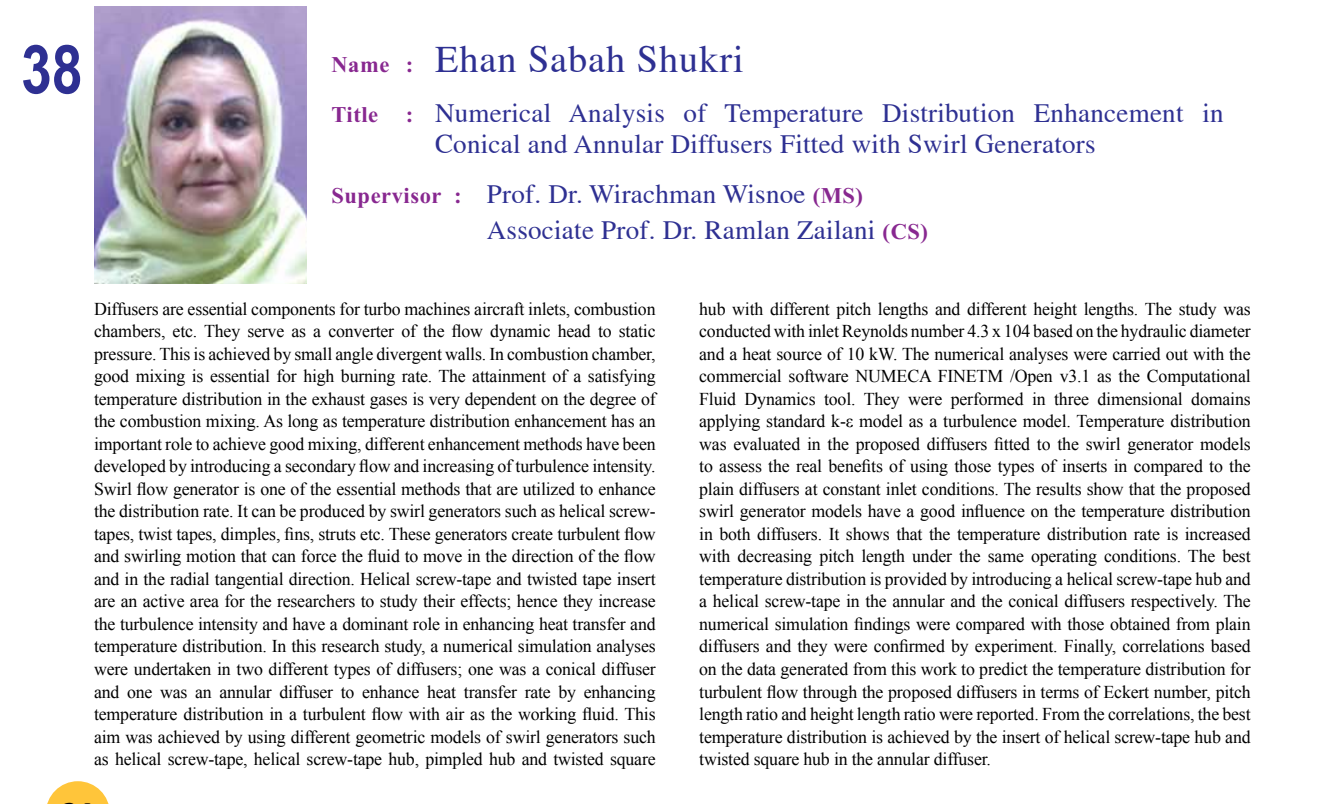
<style>
.page{position:relative;width:1340px;height:804px;background:#fff}
.page>*{position:absolute;margin:0;border:0;box-sizing:border-box;transform-origin:0 0}
.t1{font:700 67.5px "Arial";color:#2e3092;scale:.82 1}
.t2{font:38.25px "Times";letter-spacing:.025em;color:#2e3092}
.t3{font:27px/31.5px "Times";letter-spacing:.01em;color:#2e3092}
.t4{font:18px/22.5px "Times New Roman";letter-spacing:-.01em;color:#000;text-align:justify}
.s1{font-family:"Times New Rom B";font-size:22.5px;color:#882890}
</style>
<div class="page">
<svg style="left:47px;top:781px;width:61px;height:22px"></svg>
<img style="left:94px;top:7px;width:212px;height:276px">
<h1 class="t1" style="left:21px;top:25px;width:77px">38</h1>
<h2 class="t2" style="left:331px;top:38px;width:414px"><span class="s1">Name :</span> Ehan Sabah Shukri</h2>
<h3 class="t3" style="left:435px;top:97px;width:790px;text-indent:-104px"><span class="s1">Title :</span> Numerical Analysis of Temperature Distribution Enhancement in<br>Conical and Annular Diffusers Fitted with Swirl Generators</h3>
<h3 class="t3" style="left:487px;top:176px;width:443px;line-height:36px;text-indent:-155px"><span class="s1">Supervisor :</span> Prof. Dr. Wirachman Wisnoe <span class="s1">(MS)<br></span>Associate Prof. Dr. Ramlan Zailani <span class="s1">(CS)</span></h3>
<p class="t4" style="left:94px;top:297px;width:563px">Diffusers are essential components for turbo machines aircraft inlets, combustion chambers, etc. They serve as a converter of the flow dynamic head to static pressure. This is achieved by small angle divergent walls. In combustion chamber, good mixing is essential for high burning rate. The attainment of a satisfying temperature distribution in the exhaust gases is very dependent on the degree of the combustion mixing. As long as temperature distribution enhancement has an important role to achieve good mixing, different enhancement methods have been developed by introducing a secondary flow and increasing of turbulence intensity.<br>Swirl flow generator is one of the essential methods that are utilized to enhance the distribution rate. It can be produced by swirl generators such as helical screw&shy;tapes, twist tapes, dimples, fins, struts etc. These generators create turbulent flow and swirling motion that can force the fluid to move in the direction of the flow and in the radial tangential direction. Helical screw-tape and twisted tape insert are an active area for the researchers to study their effects; hence they increase the turbulence intensity and have a dominant role in enhancing heat transfer and temperature distribution. In this research study, a numerical simulation analyses were undertaken in two different types of diffusers; one was a conical diffuser and one was an annular diffuser to enhance heat transfer rate by enhancing temperature distribution in a turbulent flow with air as the working fluid. This aim was achieved by using different geometric models of swirl generators such as helical screw-tape, helical screw-tape hub, pimpled hub and twisted square</p>
<p class="t4" style="left:699px;top:297px;width:553px">hub with different pitch lengths and different height lengths. The study was conducted with inlet Reynolds number 4.3 x 104 based on the hydraulic diameter and a heat source of 10 kW. The numerical analyses were carried out with the commercial software NUMECA FINETM /Open v3.1 as the Computational Fluid Dynamics tool. They were performed in three dimensional domains applying standard k-ε model as a turbulence model. Temperature distribution was evaluated in the proposed diffusers fitted to the swirl generator models to assess the real benefits of using those types of inserts in compared to the plain diffusers at constant inlet conditions. The results show that the proposed swirl generator models have a good influence on the temperature distribution in both diffusers. It shows that the temperature distribution rate is increased with decreasing pitch length under the same operating conditions. The best temperature distribution is provided by introducing a helical screw-tape hub and a helical screw-tape in the annular and the conical diffusers respectively. The numerical simulation findings were compared with those obtained from plain diffusers and they were confirmed by experiment. Finally, correlations based on the data generated from this work to predict the temperature distribution for turbulent flow through the proposed diffusers in terms of Eckert number, pitch length ratio and height length ratio were reported. From the correlations, the best temperature distribution is achieved by the insert of helical screw-tape hub and twisted square hub in the annular diffuser.</p>
</div>
